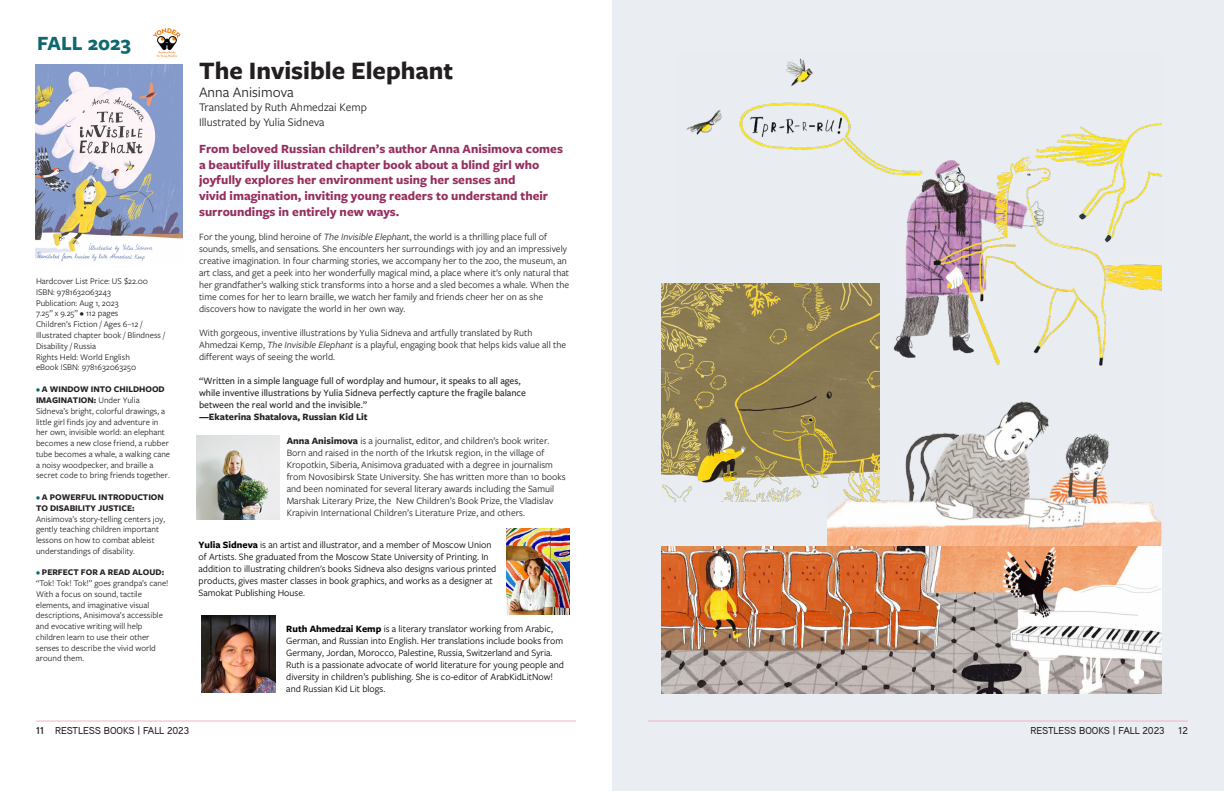
<style>
.page{position:relative;width:1224px;height:792px;background:#fff}
.page>*{position:absolute;margin:0;border:0;box-sizing:border-box;transform-origin:0 0}
.t1{font:700 26px "Freight Sans Pro";color:#231f20}
.t2{font:700 21px "Freight Sans Pro";color:#10686f}
.t3{font:15px "Freight Sans Pro";color:#231f20}
.t4{font:700 13px/15.6px "Freight Sans Pro";color:#952f5f}
.t5{font:12px/14.4px "Freight Sans Pro";color:#231f20}
.t6{font:10px/12px "Freight Sans Pro";color:#231f20}
.t7{font:10px/12px "Freight Sans Pro";color:#000}
.t8{font:500 10px/12px "Freight Sans Pro";color:#231f20}
.t9{font:500 10px "Aaux Pro OT";letter-spacing:-.01em;color:#231f20}
.t10{font:9px/10.8px "Freight Sans Pro";color:#231f20}
.s1{font-weight:700;color:#10686f}
.s2{font-weight:700}
.s3{font-style:italic}
</style>
<div class="page">
<div style="left:612px;top:0;width:612px;height:791px;background:#eaeef2"></div>
<hr style="left:36px;top:721px;width:540px;height:1px;background:#f0b6be">
<img style="left:36px;top:64px;width:147px;height:198px">
<img style="left:197px;top:436px;width:82px;height:84px">
<img style="left:201px;top:615px;width:74px;height:77px">
<hr style="left:648px;top:721px;width:540px;height:1px;background:#f0b6be">
<img style="left:152px;top:28px;width:29px;height:30px">
<img style="left:507px;top:528px;width:62px;height:87px">
<img style="left:827px;top:385px;width:335px;height:161px">
<img style="left:686px;top:58px;width:475px;height:327px">
<img style="left:661px;top:547px;width:500px;height:146px">
<img style="left:661px;top:283px;width:218px;height:218px">
<p class="t2" style="left:37px;top:29px;width:95px">FALL 2023</p>
<p class="t10" style="left:36px;top:275px;width:130px">Hardcover List Price: US $22.00<br>ISBN: 9781632063243<br>Publication: Aug 1, 2023<br>7.25” x 9.25” • 112 pages<br>Children’s Fiction / Ages 6–12 /<br>Illustrated chapter book / Blindness /<br>Disability / Russia<br>Rights Held: World English<br>eBook ISBN: 9781632063250</p>
<p class="t10" style="left:36px;top:383px;width:136px"><span class="s1">•</span> <span class="s2">A WINDOW INTO CHILDHOOD IMAGINATION:</span> Under Yulia Sidneva’s bright, colorful drawings, a little girl finds joy and adventure in her own, invisible world: an elephant becomes a new close friend, a rubber tube becomes a whale, a walking cane a noisy woodpecker, and braille a secret code to bring friends together.</p>
<p class="t10" style="left:36px;top:491px;width:131px"><span class="s1">•</span> <span class="s2">A POWERFUL INTRODUCTION<br>TO DISABILITY JUSTICE:<br></span>Anisimova’s story-telling centers joy, gently teaching children important lessons on how to combat ableist understandings of disability.</p>
<p class="t10" style="left:36px;top:567px;width:134px"><span class="s1">•</span> <span class="s2">PERFECT FOR A READ ALOUD: </span>“Tok! Tok! Tok!” goes grandpa’s cane!<br>With a focus on sound, tactile elements, and imaginative visual descriptions, Anisimova’s accessible and evocative writing will help children learn to use their other senses to describe the vivid world around them.</p>
<p class="t1" style="left:199px;top:52px;width:256px">The Invisible Elephant</p>
<p class="t3" style="left:199px;top:82px;width:96px">Anna Anisimova</p>
<p class="t5" style="left:199px;top:100px;width:169px">Translated by Ruth Ahmedzai Kemp<br>Illustrated by Yulia Sidneva</p>
<p class="t4" style="left:199px;top:141px;width:366px">From beloved Russian children’s author Anna Anisimova comes a beautifully illustrated chapter book about a blind girl who joyfully explores her environment using her senses and<br>vivid imagination, inviting young readers to understand their surroundings in entirely new ways.</p>
<p class="t6" style="left:199px;top:230px;width:372px">For the young, blind heroine of <span class="s3">The Invisible Elephan</span>t, the world is a thrilling place full of sounds, smells, and sensations. She encounters her surroundings with joy and an impressively creative imagination. In four charming stories, we accompany her to the zoo, the museum, an art class, and get a peek into her wonderfully magical mind, a place where it’s only natural that her grandfather’s walking stick transforms into a horse and a sled becomes a whale. When the time comes for her to learn braille, we watch her family and friends cheer her on as she discovers how to navigate the world in her own way.</p>
<p class="t6" style="left:199px;top:326px;width:369px">With gorgeous, inventive illustrations by Yulia Sidneva and artfully translated by Ruth<br>Ahmedzai Kemp, <span class="s3">The Invisible Elephant</span> is a playful, engaging book that helps kids value all the different ways of seeing the world.</p>
<p class="t8" style="left:199px;top:374px;width:328px">“Written in a simple language full of wordplay and humour, it speaks to all ages, while inventive illustrations by Yulia Sidneva perfectly capture the fragile balance between the real world and the invisible.”<br><span class="s2">—Ekaterina Shatalova, Russian Kid Lit</span></p>
<p class="t6" style="left:287px;top:435px;width:281px"><span class="s2">Anna Anisimova</span> is a journalist, editor, and children’s book writer.<br>Born and raised in the north of the Irkutsk region, in the village of Kropotkin, Siberia, Anisimova graduated with a degree in journalism from Novosibirsk State University. She has written more than 10 books and been nominated for several literary awards including the Samuil Marshak Literary Prize, the New Children’s Book Prize, the Vladislav Krapivin International Children’s Literature Prize, and others.</p>
<p class="t7" style="left:199px;top:538px;width:299px"><span class="s2">Yulia Sidneva</span> is an artist and illustrator, and a member of Moscow Union of Artists. She graduated from the Moscow State University of Printing. In addition to illustrating children's books Sidneva also designs various printed products, gives master classes in book graphics, and works as a designer at Samokat Publishing House.</p>
<p class="t7" style="left:286px;top:622px;width:279px"><span class="s2">Ruth Ahmedzai Kemp</span> is a literary translator working from Arabic, German, and Russian into English. Her translations include books from Germany, Jordan, Morocco, Palestine, Russia, Switzerland and Syria.<br>Ruth is a passionate advocate of world literature for young people and diversity in children’s publishing. She is co-editor of ArabKidLitNow! and Russian Kid Lit blogs.</p>
<p class="t9" style="left:36px;top:724px;width:155px"><span class="s2">11</span> RESTLESS BOOKS | FALL 2023</p>
<p class="t9" style="left:1030px;top:724px;width:136px">RESTLESS BOOKS | FALL 2023</p>
<p class="t9" style="left:1179px;top:724px;width:11px">12</p>
</div>
